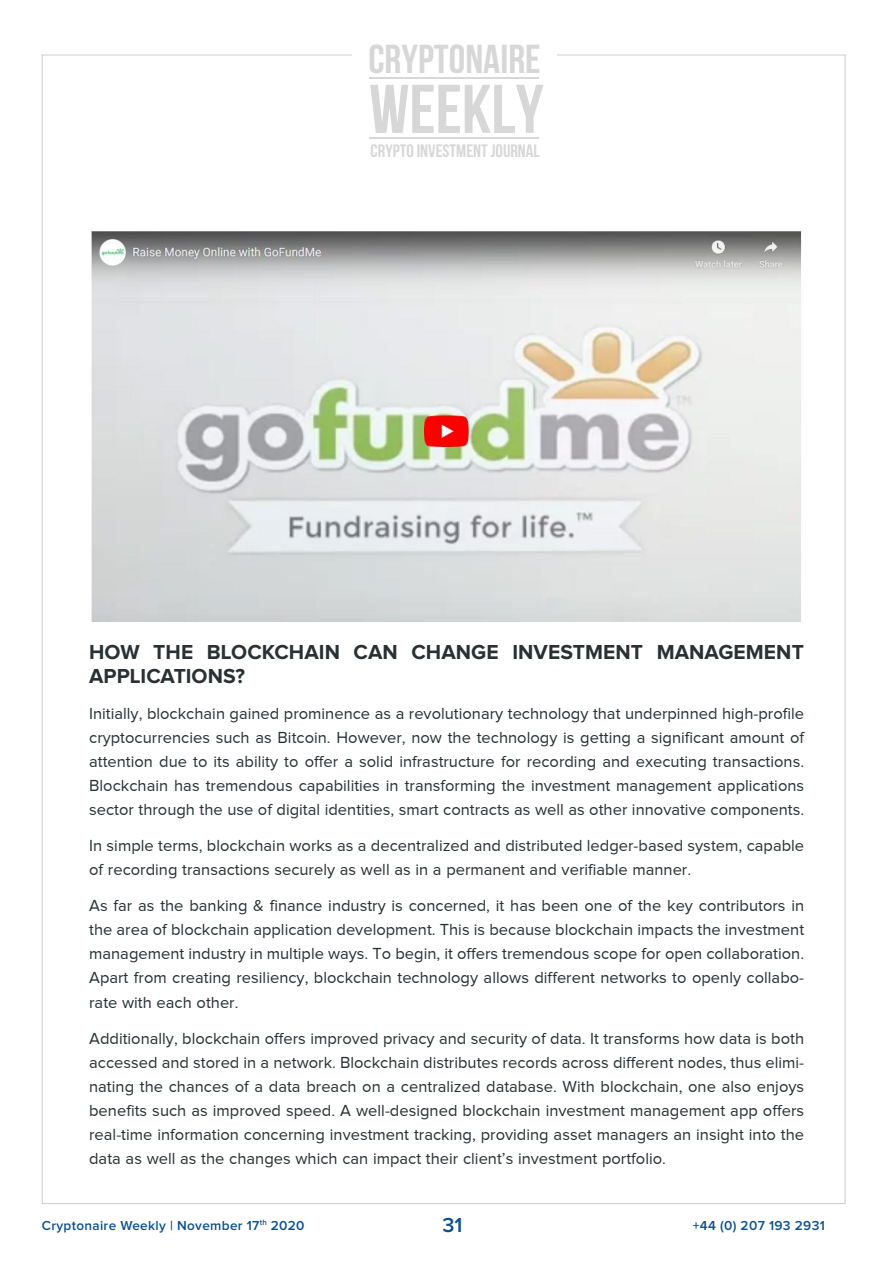
<style>
.page{position:relative;width:893px;height:1263px;background:#fff}
.page>*{position:absolute;margin:0;border:0;box-sizing:border-box;transform-origin:0 0}
.t1{font:68.7px "Bebas Neue";color:#d7d7d7;scale:1.04 1}
.t2{font:40.5px "Bebas Neue";color:#d7d7d7;scale:1.04 1}
.t3{font:700 21px/24px "Proxima Nova";letter-spacing:.005em;color:#293132}
.t4{font:600 21px "Proxima Nova";color:#0d508e}
.t5{font:18px "Bebas Neue";color:#d7d7d7;scale:1.04 1}
.t6{font:16.5px/24px "Proxima Nova";color:#293132;text-align:justify}
.t7{font:600 13.5px "Proxima Nova";letter-spacing:.025em;color:#0d508e}
</style>
<div class="page">
<hr style="left:370px;top:78px;width:169px;height:1px;background:#d7d7d7">
<hr style="left:370px;top:137px;width:169px;height:2px;background:#d7d7d7">
<img style="left:91px;top:231px;width:711px;height:390px">
<h2 class="t2" style="left:368px;top:36px;width:167px">CRYPTONAIRE</h2>
<h1 class="t1" style="left:369px;top:71px;width:169px">WEEKLY</h1>
<p class="t5" style="left:371px;top:141px;width:164px">CRYPTO INVESTMENT JOURNAL</p>
<p class="t3" style="left:89px;top:641px;width:716px">HOW THE BLOCKCHAIN CAN CHANGE INVESTMENT MANAGEMENT<br>APPLICATIONS?</p>
<p class="t6" style="left:89px;top:702px;width:716px">Initially, blockchain gained prominence as a revolutionary technology that underpinned high-profile cryptocurrencies such as Bitcoin. However, now the technology is getting a significant amount of attention due to its ability to offer a solid infrastructure for recording and executing transactions.<br>Blockchain has tremendous capabilities in transforming the investment management applications sector through the use of digital identities, smart contracts as well as other innovative components.</p>
<p class="t6" style="left:89px;top:834px;width:716px">In simple terms, blockchain works as a decentralized and distributed ledger-based system, capable of recording transactions securely as well as in a permanent and verifiable manner.</p>
<p class="t6" style="left:89px;top:894px;width:717px">As far as the banking &amp; finance industry is concerned, it has been one of the key contributors in the area of blockchain application development. This is because blockchain impacts the investment management industry in multiple ways. To begin, it offers tremendous scope for open collaboration.<br>Apart from creating resiliency, blockchain technology allows different networks to openly collabo&shy;rate with each other.</p>
<p class="t6" style="left:89px;top:1026px;width:716px">Additionally, blockchain offers improved privacy and security of data. It transforms how data is both accessed and stored in a network. Blockchain distributes records across different nodes, thus elimi&shy;nating the chances of a data breach on a centralized database. With blockchain, one also enjoys benefits such as improved speed. A well-designed blockchain investment management app offers real-time information concerning investment tracking, providing asset managers an insight into the data as well as the changes which can impact their client’s investment portfolio.</p>
<p class="t4" style="left:443px;top:1216px;width:22px">31</p>
<p class="t7" style="left:42px;top:1219px;width:264px">Cryptonaire Weekly | November 17<sup>th</sup> 2020</p>
<p class="t7" style="left:693px;top:1219px;width:134px">+44 (0) 207 193 2931</p>
</div>
